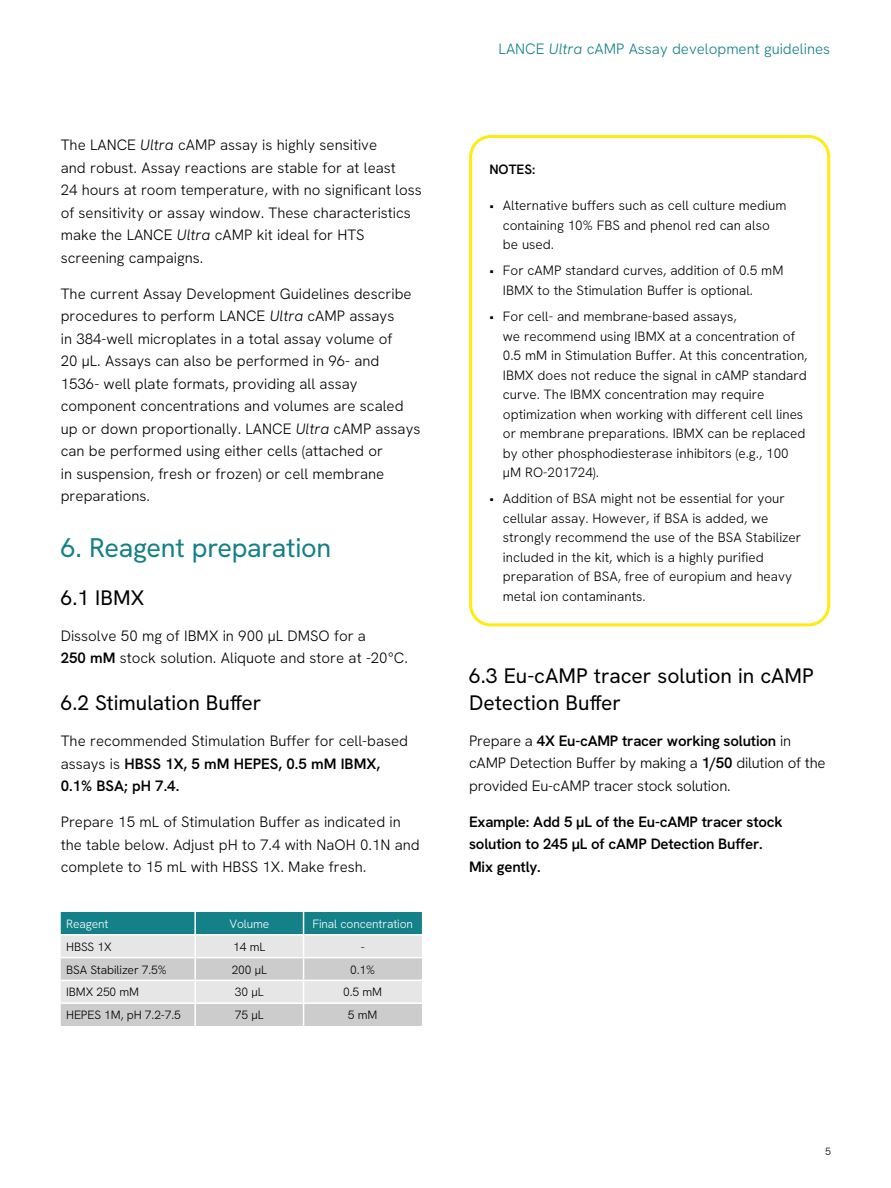
<style>
.page{position:relative;width:891px;height:1188px;background:#fff}
.page>*{position:absolute;margin:0;border:0;box-sizing:border-box;transform-origin:0 0}
.t1{font:27px "Hanken Grotesk";letter-spacing:-.01em;color:#148087}
.t2{font:21px/27px "Hanken Grotesk";color:#000}
.t3{font:300 15px/22.5px "Hanken Grotesk";color:#000}
.t4{font:600 15px/22.5px "Hanken Grotesk";letter-spacing:-.015em;color:#000}
.t5{font:300 15px "Hanken Grotesk";color:#148087}
.t6{font:300 13.5px/19.5px "Hanken Grotesk";color:#000}
.t7{font:600 13.5px "Hanken Grotesk";color:#000}
.t8{font:300 12px "Hanken Grotesk";letter-spacing:-.01em;color:#000}
.t9{font:300 12px "Hanken Grotesk";letter-spacing:-.01em;color:#fff}
.t10{font:300 10.5px "Hanken Grotesk";color:#000}
.s1{font-style:italic}
.s2{font-weight:600}
</style>
<div class="page">
<svg style="left:61px;top:912px;width:361px;height:114px;background:#b5cacb"></svg>
<div style="left:469px;top:135px;width:361px;height:491px;border:3px solid #ffeb0f;border-radius:20px"></div>
<p class="t3" style="left:61px;top:133px;width:363px">The LANCE <span class="s1">Ultra</span> cAMP assay is highly sensitive<br>and robust. Assay reactions are stable for at least<br>24 hours at room temperature, with no significant loss of sensitivity or assay window. These characteristics make the LANCE <span class="s1">Ultra</span> cAMP kit ideal for HTS screening campaigns.</p>
<p class="t3" style="left:61px;top:282px;width:361px">The current Assay Development Guidelines describe procedures to perform LANCE <span class="s1">Ultra</span> cAMP assays<br>in 384-well microplates in a total assay volume of<br>20 μL. Assays can also be performed in 96- and 1536- well plate formats, providing all assay component concentrations and volumes are scaled up or down proportionally. LANCE <span class="s1">Ultra</span> cAMP assays can be performed using either cells (attached or<br>in suspension, fresh or frozen) or cell membrane preparations.</p>
<h1 class="t1" style="left:61px;top:530px;width:272px">6. Reagent preparation</h1>
<h2 class="t2" style="left:61px;top:583px;width:85px">6.1 IBMX</h2>
<p class="t3" style="left:61px;top:624px;width:349px">Dissolve 50 mg of IBMX in 900 μL DMSO for a<br><span class="s2">250 mM</span> stock solution. Aliquote and store at -20°C.</p>
<h2 class="t2" style="left:61px;top:689px;width:202px">6.2 Stimulation Buffer</h2>
<p class="t3" style="left:61px;top:729px;width:349px">The recommended Stimulation Buffer for cell-based assays is <span class="s2">HBSS 1X, 5 mM HEPES, 0.5 mM IBMX,<br>0.1% BSA; pH 7.4.</span></p>
<p class="t3" style="left:61px;top:810px;width:361px">Prepare 15 mL of Stimulation Buffer as indicated in the table below. Adjust pH to 7.4 with NaOH 0.1N and complete to 15 mL with HBSS 1X. Make fresh.</p>
<p class="t9" style="left:66px;top:916px;width:44px">Reagent</p>
<p class="t9" style="left:229px;top:916px;width:41px">Volume</p>
<p class="t9" style="left:312px;top:916px;width:102px">Final concentration</p>
<p class="t8" style="left:66px;top:939px;width:47px">HBSS 1X</p>
<p class="t8" style="left:233px;top:939px;width:34px">14 mL</p>
<p class="t8" style="left:361px;top:939px;width:5px">-</p>
<p class="t8" style="left:66px;top:962px;width:102px">BSA Stabilizer 7.5%</p>
<p class="t8" style="left:232px;top:962px;width:37px">200 μL</p>
<p class="t8" style="left:350px;top:962px;width:26px">0.1%</p>
<p class="t8" style="left:66px;top:984px;width:75px">IBMX 250 mM</p>
<p class="t8" style="left:235px;top:984px;width:30px">30 μL</p>
<p class="t8" style="left:343px;top:984px;width:40px">0.5 mM</p>
<p class="t8" style="left:66px;top:1007px;width:116px">HEPES 1M, pH 7.2-7.5</p>
<p class="t8" style="left:235px;top:1007px;width:30px">75 μL</p>
<p class="t8" style="left:348px;top:1007px;width:31px">5 mM</p>
<p class="t5" style="left:499px;top:39px;width:333px">LANCE <span class="s1">Ultra</span> cAMP Assay development guidelines</p>
<p class="t7" style="left:489px;top:161px;width:48px">NOTES:</p>
<p class="t6" style="left:503px;top:195px;width:285px;text-indent:-14px">• Alternative buffers such as cell culture medium containing 10% FBS and phenol red can also be used.</p>
<p class="t6" style="left:503px;top:261px;width:282px;text-indent:-14px">• For cAMP standard curves, addition of 0.5 mM<br>IBMX to the Stimulation Buffer is optional.</p>
<p class="t6" style="left:503px;top:306px;width:306px;text-indent:-14px">• For cell- and membrane-based assays,<br>we recommend using IBMX at a concentration of 0.5 mM in Stimulation Buffer. At this concentration, IBMX does not reduce the signal in cAMP standard curve. The IBMX concentration may require optimization when working with different cell lines or membrane preparations. IBMX can be replaced by other phosphodiesterase inhibitors (e.g., 100 μM RO-201724).</p>
<p class="t6" style="left:503px;top:489px;width:300px;text-indent:-14px">• Addition of BSA might not be essential for your cellular assay. However, if BSA is added, we strongly recommend the use of the BSA Stabilizer included in the kit, which is a highly purified preparation of BSA, free of europium and heavy metal ion contaminants.</p>
<h2 class="t2" style="left:469px;top:662px;width:346px">6.3 Eu-cAMP tracer solution in cAMP<br>Detection Buffer</h2>
<p class="t3" style="left:469px;top:729px;width:358px">Prepare a <span class="s2">4X Eu-cAMP tracer working solution</span> in cAMP Detection Buffer by making a <span class="s2">1/50</span> dilution of the provided Eu-cAMP tracer stock solution.</p>
<p class="t4" style="left:469px;top:810px;width:315px">Example: Add 5 μL of the Eu-cAMP tracer stock solution to 245 μL of cAMP Detection Buffer.<br>Mix gently.</p>
<p class="t10" style="left:825px;top:1145px;width:7px">5</p>
</div>
